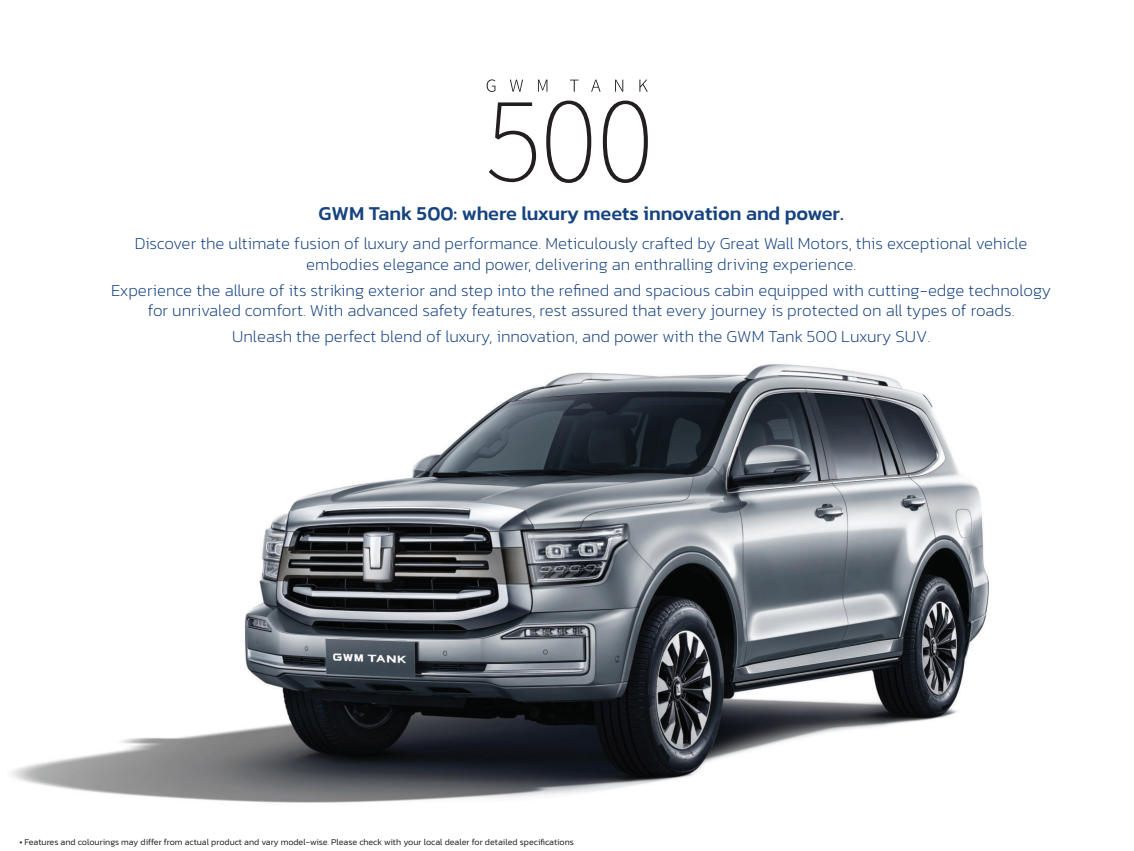
<style>
.page{position:relative;width:1134px;height:851px;background:#fff}
.page>*{position:absolute;margin:0;border:0;box-sizing:border-box;transform-origin:0 0}
.t1{font:500 20px "Kanit";color:#17437f}
.t2{font:200 17px/20.4px "Kanit";color:#17437f;text-align:center}
.t3{font:300 9px "Kanit";color:#231f20}
</style>
<div class="page">
<img style="left:12px;top:79px;width:977px;height:724px">
<svg style="left:489px;top:102px;width:47px;height:80px"></svg>
<svg style="left:546px;top:100px;width:45px;height:83px"></svg>
<svg style="left:603px;top:100px;width:45px;height:83px"></svg>
<svg style="left:487px;top:79px;width:8px;height:13px"></svg>
<svg style="left:510px;top:80px;width:13px;height:12px"></svg>
<svg style="left:538px;top:80px;width:9px;height:12px"></svg>
<svg style="left:570px;top:80px;width:8px;height:12px"></svg>
<svg style="left:591px;top:80px;width:10px;height:12px"></svg>
<svg style="left:615px;top:80px;width:8px;height:12px"></svg>
<svg style="left:639px;top:80px;width:9px;height:12px"></svg>
<p class="t1" style="left:319px;top:206px;width:526px">GWM Tank 500: where luxury meets innovation and power.</p>
<p class="t2" style="left:135px;top:235px;width:894px">Discover the ultimate fusion of luxury and performance. Meticulously crafted by Great Wall Motors, this exceptional vehicle embodies elegance and power, delivering an enthralling driving experience.</p>
<p class="t2" style="left:111px;top:280px;width:941px">Experience the allure of its striking exterior and step into the refined and spacious cabin equipped with cutting-edge technology for unrivaled comfort. With advanced safety features, rest assured that every journey is protected on all types of roads.</p>
<p class="t2" style="left:232px;top:328px;width:699px">Unleash the perfect blend of luxury, innovation, and power with the GWM Tank 500 Luxury SUV.</p>
<p class="t3" style="left:19px;top:835px;width:556px">• Features and colourings may differ from actual product and vary model-wise. Please check with your local dealer for detailed specifications</p>
</div>
